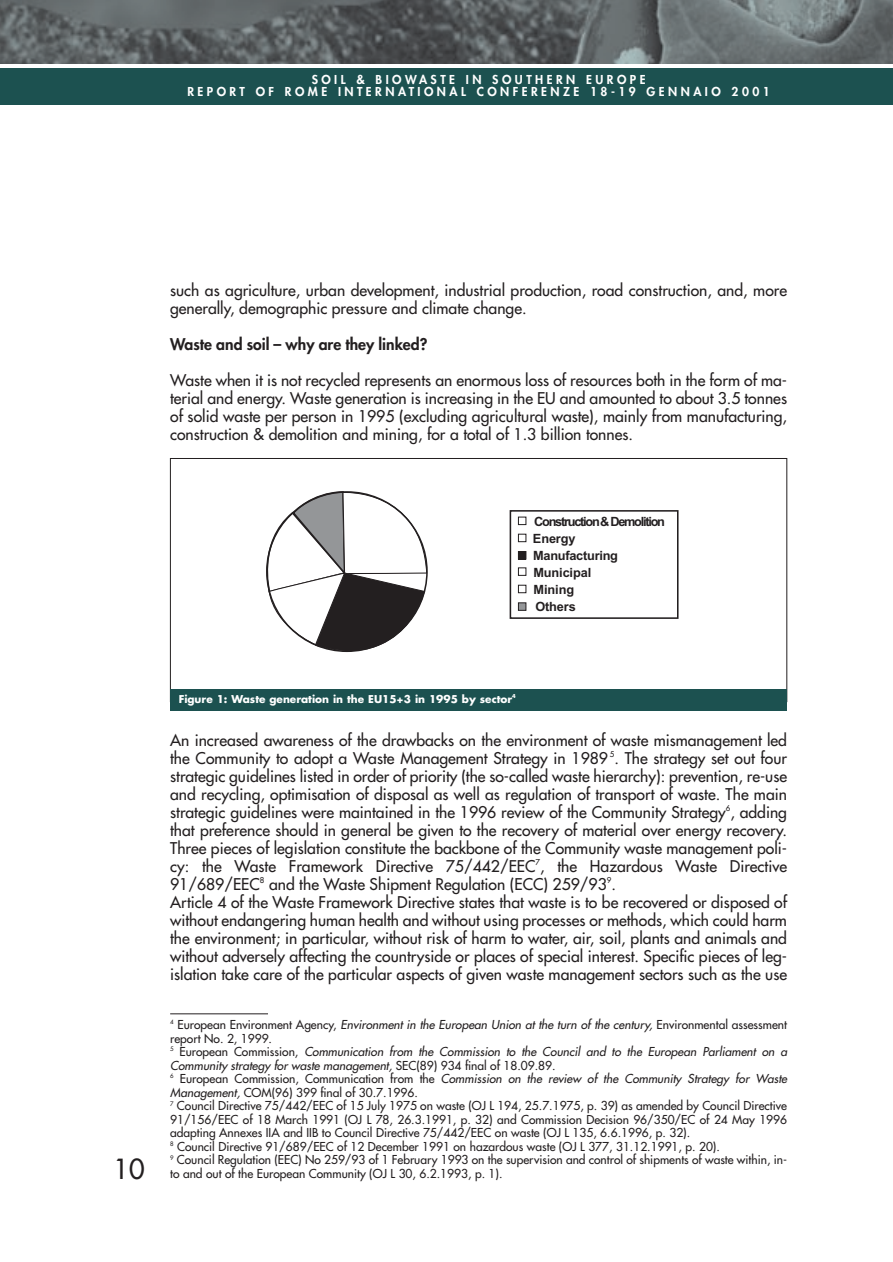
<style>
.page{position:relative;width:893px;height:1262px;background:#fff}
.page>*{position:absolute;margin:0;border:0;box-sizing:border-box;transform-origin:0 0}
.t1{font:27px "Futura";color:#231f20}
.t2{font:15.75px/18px "Futura";color:#231f20;text-align:justify}
.t3{font:800 15.75px "Futura";color:#231f20}
.t4{font:700 12.75px/17px "Arial";letter-spacing:-.02em;color:#231f20}
.t5{font:12px/13.5px "Futura";color:#231f20}
.t6{font:800 12px/12px "Futura";letter-spacing:.29em;color:#fff;text-align:center}
.t7{font:700 10.5px "Futura";color:#fff}
.t8{font:7.8px "Futura";color:#231f20}
.t9{font:700 5.25px "Futura";color:#fff}
.s1{font-style:italic}
</style>
<div class="page">
<div style="left:0;top:68px;width:892px;height:36px;background:#1c5150"></div>
<img style="left:0;top:0;width:892px;height:64px">
<hr style="left:170px;top:1013px;width:98px;height:1px;background:#231f20">
<svg style="left:266px;top:491px;width:162px;height:162px"></svg>
<div style="left:518px;top:516px;width:8px;height:9px;background:#fff;border:1px solid #231f20"></div>
<div style="left:518px;top:534px;width:8px;height:8px;background:#fff;border:1px solid #231f20"></div>
<div style="left:518px;top:551px;width:8px;height:8px;background:#231f20"></div>
<div style="left:518px;top:567px;width:8px;height:9px;background:#fff;border:1px solid #231f20"></div>
<div style="left:518px;top:585px;width:8px;height:8px;background:#fff;border:1px solid #231f20"></div>
<div style="left:518px;top:602px;width:8px;height:8px;background:#949698;border:1px solid #231f20"></div>
<div style="left:509px;top:510px;width:169px;height:109px;border:2px solid #231f20"></div>
<div style="left:170px;top:689px;width:617px;height:21px;background:#1c5150"></div>
<p class="t6" style="left:187px;top:74px;width:584px">SOIL &amp; BIOWASTE IN SOUTHERN EUROPE<br>REPORT OF ROME INTERNATIONAL CONFERENZE 18-19 GENNAIO 2001</p>
<p class="t2" style="left:170px;top:282px;width:618px">such as agriculture, urban development, industrial production, road construction, and, more generally, demographic pressure and climate change.</p>
<p class="t3" style="left:170px;top:337px;width:259px">Waste and soil – why are they linked?</p>
<p class="t2" style="left:170px;top:372px;width:618px">Waste when it is not recycled represents an enormous loss of resources both in the form of ma&shy;terial and energy. Waste generation is increasing in the EU and amounted to about 3.5 tonnes of solid waste per person in 1995 (excluding agricultural waste), mainly from manufacturing, construction &amp; demolition and mining, for a total of 1.3 billion tonnes.</p>
<p class="t4" style="left:533px;top:514px;width:134px">Construction &amp; Demolition<br>Energy<br>Manufacturing<br>Municipal<br>Mining<br>Others</p>
<h1 class="t1" style="left:113px;top:1155px;width:33px">10</h1>
<p class="t7" style="left:179px;top:694px;width:335px">Figure 1: Waste generation in the EU15+3 in 1995 by sector</p>
<p class="t9" style="left:512px;top:693px;width:5px">4</p>
<p class="t2" style="left:170px;top:732px;width:618px">An increased awareness of the drawbacks on the environment of waste mismanagement led the Community to adopt a Waste Management Strategy in 1989 . The strategy set out four</p>
<p class="t8" style="left:609px;top:749px;width:6px">5</p>
<p class="t2" style="left:170px;top:768px;width:618px">strategic guidelines listed in order of priority (the so-called waste hierarchy): prevention, re-use and recycling, optimisation of disposal as well as regulation of transport of waste. The main strategic guidelines were maintained in the 1996 review of the Community Strategy , adding</p>
<p class="t8" style="left:725px;top:803px;width:6px">6</p>
<p class="t2" style="left:170px;top:822px;width:618px">that preference should in general be given to the recovery of material over energy recovery.<br>Three pieces of legislation constitute the backbone of the Community waste management poli&shy;cy: the Waste Framework Directive 75/442/EEC , the Hazardous Waste Directive</p>
<p class="t8" style="left:535px;top:857px;width:6px">7</p>
<p class="t8" style="left:607px;top:875px;width:6px">9</p>
<p class="t2" style="left:170px;top:894px;width:618px">Article 4 of the Waste Framework Directive states that waste is to be recovered or disposed of without endangering human health and without using processes or methods, which could harm the environment; in particular, without risk of harm to water, air, soil, plants and animals and without adversely affecting the countryside or places of special interest. Specific pieces of leg&shy;islation take care of the particular aspects of given waste management sectors such as the use</p>
<p class="t2" style="left:170px;top:876px;width:91px">91/689/EEC</p>
<p class="t8" style="left:260px;top:875px;width:6px">8</p>
<p class="t2" style="left:269px;top:876px;width:348px">and the Waste Shipment Regulation (ECC) 259/93 .</p>
<p class="t5" style="left:170px;top:1018px;width:618px"><sup>4</sup> European Environment Agency, <span class="s1">Environment in the European Union at the turn of the century,</span> Environmental assessment report No. 2, 1999.<br><sup>5</sup> European Commission, <span class="s1">Communication from the Commission to the Council and to the European Parliament on a Community strategy for waste management,</span> SEC(89) 934 final of 18.09.89.<br><sup>6</sup> European Commission, Communication from the <span class="s1">Commission on the review of the Community Strategy for Waste Management,</span> COM(96) 399 final of 30.7.1996.<br><sup>7</sup> Council Directive 75/442/EEC of 15 July 1975 on waste (OJ L 194, 25.7.1975, p. 39) as amended by Council Directive 91/156/EEC of 18 March 1991 (OJ L 78, 26.3.1991, p. 32) and Commission Decision 96/350/EC of 24 May 1996 adapting Annexes IIA and IIB to Council Directive 75/442/EEC on waste (OJ L 135, 6.6.1996, p. 32).<br><sup>8</sup> Council Directive 91/689/EEC of 12 December 1991 on hazardous waste (OJ L 377, 31.12.1991, p. 20).<br><sup>9</sup> Council Regulation (EEC) No 259/93 of 1 February 1993 on the supervision and control of shipments of waste within, in&shy;to and out of the European Community (OJ L 30, 6.2.1993, p. 1).</p>
</div>
